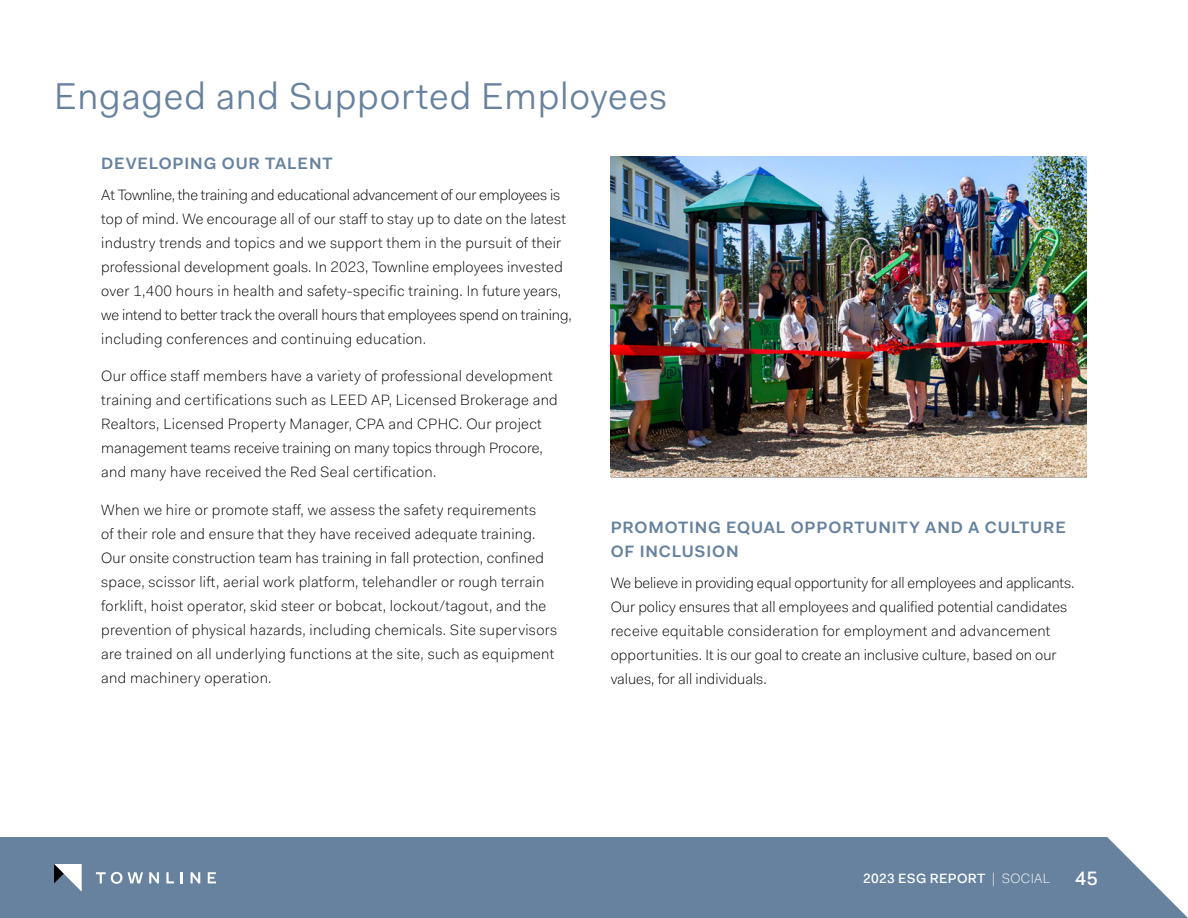
<style>
.page{position:relative;width:1188px;height:918px;background:#fff}
.page>*{position:absolute;margin:0;border:0;box-sizing:border-box;transform-origin:0 0}
.t1{font:37.5px "Fakt Pro Blond";letter-spacing:.02em;color:#66829f}
.t2{font:500 19.5px "Fakt Pro";color:#fff}
.t3{font:600 16.5px/24px "Fakt Pro";letter-spacing:.05em;color:#66829f}
.t4{font:300 15px/24px "Fakt Pro";letter-spacing:.015em;color:#000}
.t5{font:500 13.5px "Fakt Pro";letter-spacing:.02em;color:#fff}
.s1{font-weight:300}
</style>
<div class="page">
<div style="left:0;top:837px;width:1188px;height:81px;background:#66829f"></div>
<svg style="left:96px;top:872px;width:47px;height:12px"></svg>
<svg style="left:149px;top:872px;width:10px;height:11px"></svg>
<svg style="left:166px;top:872px;width:8px;height:11px"></svg>
<svg style="left:181px;top:872px;width:2px;height:11px"></svg>
<svg style="left:191px;top:872px;width:9px;height:11px"></svg>
<svg style="left:208px;top:872px;width:8px;height:11px"></svg>
<svg style="left:54px;top:864px;width:28px;height:28px"></svg>
<img style="left:611px;top:157px;width:476px;height:320px">
<h1 class="t1" style="left:54px;top:71px;width:615px">Engaged and Supported Employees</h1>
<p class="t3" style="left:101px;top:151px;width:233px">DEVELOPING OUR TALENT</p>
<p class="t4" style="left:101px;top:182px;width:472px">At Townline, the training and educational advancement of our employees is top of mind. We encourage all of our staff to stay up to date on the latest industry trends and topics and we support them in the pursuit of their professional development goals. In 2023, Townline employees invested over 1,400 hours in health and safety-specific training. In future years, we intend to better track the overall hours that employees spend on training, including conferences and continuing education.</p>
<p class="t4" style="left:101px;top:364px;width:458px">Our office staff members have a variety of professional development training and certifications such as LEED AP, Licensed Brokerage and Realtors, Licensed Property Manager, CPA and CPHC. Our project management teams receive training on many topics through Procore, and many have received the Red Seal certification.</p>
<p class="t4" style="left:101px;top:497px;width:457px">When we hire or promote staff, we assess the safety requirements<br>of their role and ensure that they have received adequate training.<br>Our onsite construction team has training in fall protection, confined space, scissor lift, aerial work platform, telehandler or rough terrain forklift, hoist operator, skid steer or bobcat, lockout/tagout, and the prevention of physical hazards, including chemicals. Site supervisors are trained on all underlying functions at the site, such as equipment and machinery operation.</p>
<p class="t3" style="left:611px;top:516px;width:457px">PROMOTING EQUAL OPPORTUNITY AND A CULTURE<br>OF INCLUSION</p>
<p class="t4" style="left:611px;top:571px;width:465px">We believe in providing equal opportunity for all employees and applicants.<br>Our policy ensures that all employees and qualified potential candidates receive equitable consideration for employment and advancement opportunities. It is our goal to create an inclusive culture, based on our values, for all individuals.</p>
<p class="t5" style="left:863px;top:869px;width:188px">2023 ESG REPORT <span class="s1">| SOCIAL</span></p>
<h2 class="t2" style="left:1075px;top:865px;width:24px">45</h2>
</div>
